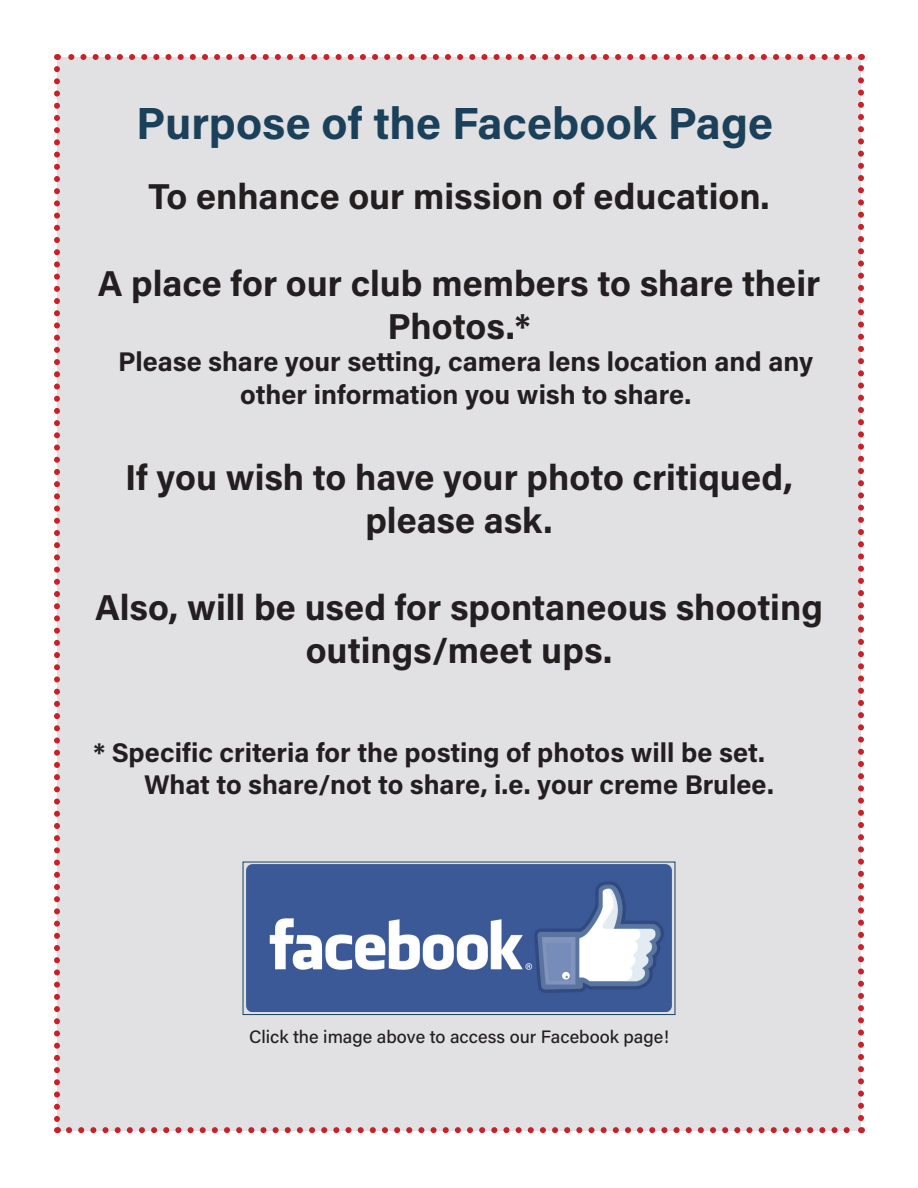
<style>
.page{position:relative;width:918px;height:1188px;background:#fff}
.page>*{position:absolute;margin:0;border:0;box-sizing:border-box;transform-origin:0 0}
.t1{font:700 45px "Acumin Pro";color:#1b415a}
.t2{font:700 36px/43.2px "Acumin Pro";color:#231f20;text-align:center}
.t3{font:700 27px/32.4px "Acumin Pro";color:#231f20;text-align:center}
.t4{font:500 18px "Acumin Pro";color:#231f20}
</style>
<div class="page">
<div style="left:57px;top:57px;width:804px;height:1073px;background:#e1e0e2"></div>
<svg style="left:69px;top:1127px;width:786px;height:6px"></svg>
<svg style="left:54px;top:69px;width:6px;height:1064px"></svg>
<svg style="left:858px;top:54px;width:6px;height:1064px"></svg>
<svg style="left:57px;top:54px;width:792px;height:6px"></svg>
<img style="left:246px;top:864px;width:426px;height:148px">
<div style="left:243px;top:862px;width:432px;height:153px;border:1px solid #1b415a"></div>
<p class="t1" style="left:136px;top:92px;width:638px">Purpose of the Facebook Page</p>
<p class="t2" style="left:148px;top:174px;width:623px">To enhance our mission of education.</p>
<p class="t2" style="left:98px;top:260px;width:724px">A place for our club members to share their<br>Photos.*</p>
<p class="t3" style="left:118px;top:344px;width:696px">Please share your setting, camera lens location and any other information you wish to share.</p>
<p class="t2" style="left:125px;top:454px;width:669px">If you wish to have your photo critiqued, please ask.</p>
<p class="t2" style="left:95px;top:584px;width:729px">Also, will be used for spontaneous shooting outings/meet ups.</p>
<p class="t3" style="left:144px;top:735px;width:631px;text-align:left;text-indent:-51px">* Specific criteria for the posting of photos will be set.<br>What to share/not to share, i.e. your creme Brulee.</p>
<p class="t4" style="left:249px;top:1024px;width:421px">Click the image above to access our Facebook page!</p>
</div>
